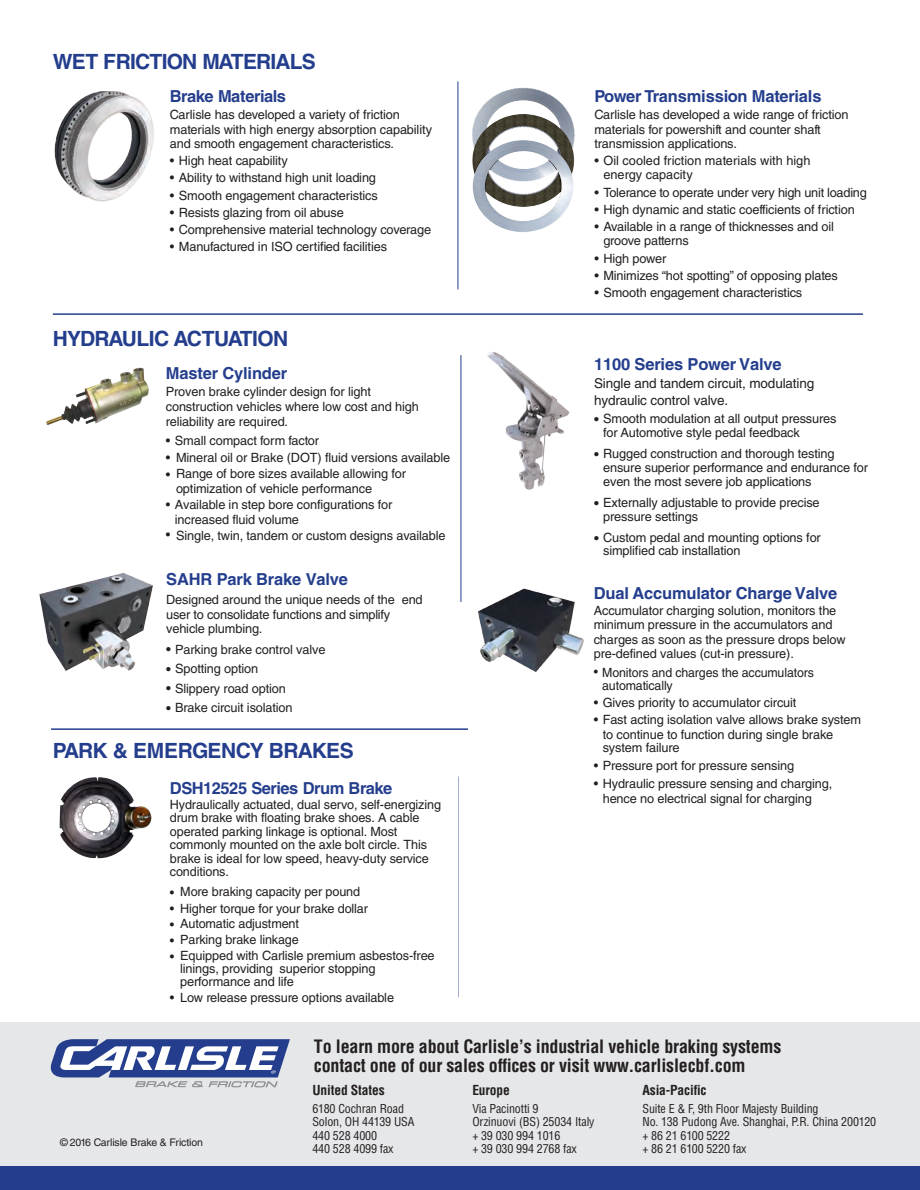
<style>
.page{position:relative;width:920px;height:1190px;background:#fff}
.page>*{position:absolute;margin:0;border:0;box-sizing:border-box;transform-origin:0 0}
.t1{font:700 21px "Helvetica LT Std";letter-spacing:-.035em;color:#243e8d}
.t2{font:700 condensed 18px/19.5px "Helvetica LT Std";letter-spacing:-.01em;color:#231f20}
.t3{font:700 16.5px "Helvetica LT Std";letter-spacing:-.01em;color:#243e8d}
.t4{font:700 16.5px "Helvetica LT Std";letter-spacing:-.03em;color:#243e8d}
.t5{font:13.5px/16.6px "Helvetica LT Std";letter-spacing:-.01em;color:#231f20}
.t6{font:700 condensed 13.5px "Helvetica LT Std";letter-spacing:-.01em;color:#231f20}
.t7{font:12.75px/14.2px "Helvetica LT Std";letter-spacing:-.01em;color:#231f20}
.t8{font:condensed 12px/13.5px "Helvetica LT Std";letter-spacing:-.01em;color:#231f20}
.t9{font:10.5px "Helvetica LT Std";letter-spacing:-.01em;color:#231f20}
.s1{font-size:13.5px}
.s2{font-size:12.3px}
</style>
<div class="page">
<div style="left:0;top:1022px;width:920px;height:145px;background:#e6e7e9"></div>
<div style="left:0;top:1166px;width:920px;height:23px;background:#243e8d"></div>
<svg style="left:51px;top:1039px;width:239px;height:48px"></svg>
<img style="left:54px;top:91px;width:100px;height:111px">
<img style="left:472px;top:87px;width:103px;height:145px">
<hr style="left:458px;top:81px;width:1px;height:208px;background:#243e8d">
<hr style="left:53px;top:313px;width:810px;height:2px;background:#243e8d">
<hr style="left:461px;top:355px;width:1px;height:246px;background:#243e8d">
<hr style="left:51px;top:728px;width:417px;height:1px;background:#243e8d">
<hr style="left:458px;top:776px;width:1px;height:221px;background:#243e8d">
<img style="left:487px;top:352px;width:83px;height:138px">
<img style="left:59px;top:777px;width:93px;height:82px">
<img style="left:46px;top:367px;width:103px;height:58px">
<img style="left:39px;top:573px;width:114px;height:98px">
<img style="left:477px;top:588px;width:107px;height:84px">
<h1 class="t1" style="left:53px;top:49px;width:264px">WET FRICTION MATERIALS</h1>
<p class="t4" style="left:170px;top:86px;width:118px">Brake Materials</p>
<p class="t7" style="left:170px;top:108px;width:264px">Carlisle has developed a variety of friction materials with high energy absorption capability and smooth engagement characteristics.</p>
<p class="t7" style="left:170px;top:153px;width:120px">• High heat capability</p>
<p class="t7" style="left:170px;top:171px;width:208px">• Ability to withstand high unit loading</p>
<p class="t7" style="left:170px;top:188px;width:209px">• Smooth engagement characteristics</p>
<p class="t7" style="left:170px;top:205px;width:175px">• Resists glazing from oil abuse</p>
<p class="t7" style="left:170px;top:222px;width:263px">• Comprehensive material technology coverage</p>
<p class="t7" style="left:170px;top:240px;width:219px">• Manufactured in ISO certified facilities</p>
<h1 class="t1" style="left:53px;top:326px;width:237px">HYDRAULIC ACTUATION</h1>
<p class="t3" style="left:166px;top:363px;width:123px">Master Cylinder</p>
<p class="t7" style="left:166px;top:383px;width:255px;line-height:15.3px">Proven brake cylinder design for light construction vehicles where low cost and high reliability are required.</p>
<p class="t7" style="left:166px;top:433px;width:155px">• Small compact form factor</p>
<p class="t7" style="left:166px;top:450px;width:286px">• Mineral oil or Brake (DOT) fluid versions available</p>
<p class="t7" style="left:176px;top:465px;width:232px;line-height:15.5px;text-indent:-10px">• Range of bore sizes available allowing for optimization of vehicle performance</p>
<p class="t7" style="left:175px;top:497px;width:219px;text-indent:-9px">• Available in step bore configurations for increased fluid volume</p>
<p class="t7" style="left:166px;top:528px;width:281px">• Single, twin, tandem or custom designs available</p>
<p class="t3" style="left:166px;top:569px;width:183px">SAHR Park Brake Valve</p>
<p class="t7" style="left:166px;top:593px;width:258px">Designed around the unique needs of the end user to consolidate functions and simplify vehicle plumbing.</p>
<p class="t7" style="left:166px;top:642px;width:161px"><span class="s1">•</span> Parking brake control valve</p>
<p class="t7" style="left:166px;top:661px;width:94px"><span class="s1">•</span> Spotting option</p>
<p class="t7" style="left:166px;top:681px;width:121px"><span class="s1">•</span> Slippery road option</p>
<p class="t7" style="left:166px;top:700px;width:128px"><span class="s1">•</span> Brake circuit isolation</p>
<h1 class="t1" style="left:53px;top:738px;width:303px">PARK &amp; EMERGENCY BRAKES</h1>
<p class="t4" style="left:170px;top:778px;width:224px">DSH12525 Series Drum Brake</p>
<p class="t7" style="left:170px;top:797px;width:273px;line-height:13.4px">Hydraulically actuated, dual servo, self-energizing drum brake with floating brake shoes. A cable operated parking linkage is optional. Most commonly mounted on the axle bolt circle. This brake is ideal for low speed, heavy-duty service conditions.</p>
<p class="t7" style="left:170px;top:884px;width:192px">• More braking capacity per pound</p>
<p class="t7" style="left:170px;top:900px;width:200px">• Higher torque for your brake dollar</p>
<p class="t7" style="left:170px;top:916px;width:131px">• Automatic adjustment</p>
<p class="t7" style="left:170px;top:932px;width:131px">• Parking brake linkage</p>
<p class="t7" style="left:180px;top:949px;width:256px;line-height:12.8px;text-indent:-10px">• Equipped with Carlisle premium asbestos-free linings, providing superior stopping performance and life</p>
<p class="t7" style="left:170px;top:990px;width:226px">• Low release pressure options available</p>
<p class="t3" style="left:594px;top:86px;width:229px">Power Transmission Materials</p>
<p class="t7" style="left:594px;top:108px;width:256px">Carlisle has developed a wide range of friction materials for powershift and counter shaft transmission applications.</p>
<p class="t7" style="left:603px;top:153px;width:209px;text-indent:-9px">• Oil cooled friction materials with high energy capacity</p>
<p class="t7" style="left:594px;top:185px;width:274px">• Tolerance to operate under very high unit loading</p>
<p class="t7" style="left:594px;top:202px;width:262px">• High dynamic and static coefficients of friction</p>
<p class="t7" style="left:603px;top:219px;width:232px;text-indent:-9px">• Available in a range of thicknesses and oil groove patterns</p>
<p class="t7" style="left:594px;top:251px;width:74px">• High power</p>
<p class="t7" style="left:594px;top:268px;width:245px">• Minimizes “hot spotting” of opposing plates</p>
<p class="t7" style="left:594px;top:285px;width:209px">• Smooth engagement characteristics</p>
<p class="t3" style="left:594px;top:354px;width:189px">1100 Series Power Valve</p>
<p class="t5" style="left:594px;top:375px;width:222px">Single and tandem circuit, modulating hydraulic control valve.</p>
<p class="t7" style="left:603px;top:412px;width:235px;line-height:13.5px;text-indent:-9px"><span class="s1">•</span> Smooth modulation at all output pressures for Automotive style pedal feedback</p>
<p class="t7" style="left:603px;top:446px;width:266px;line-height:13.8px;text-indent:-9px"><span class="s1">•</span> Rugged construction and thorough testing ensure superior performance and endurance for even the most severe job applications</p>
<p class="t7" style="left:603px;top:496px;width:218px;line-height:13.5px;text-indent:-9px"><span class="s1">•</span> Externally adjustable to provide precise pressure settings</p>
<p class="t7" style="left:603px;top:530px;width:219px;line-height:13.5px;text-indent:-9px"><span class="s1">•</span> Custom pedal and mounting options for simplified cab installation</p>
<p class="t3" style="left:594px;top:583px;width:245px">Dual Accumulator Charge Valve</p>
<p class="t7" style="left:594px;top:603px;width:253px">Accumulator charging solution, monitors the minimum pressure in the accumulators and charges as soon as the pressure drops below pre-defined values (cut-in pressure).</p>
<p class="t7" style="left:602px;top:665px;width:213px;line-height:13px;text-indent:-9px"><span class="s2">•</span> Monitors and charges the accumulators automatically</p>
<p class="t7" style="left:594px;top:695px;width:204px">• Gives priority to accumulator circuit</p>
<p class="t7" style="left:603px;top:713px;width:260px;text-indent:-9px">• Fast acting isolation valve allows brake system to continue to function during single brake system failure</p>
<p class="t7" style="left:594px;top:758px;width:202px">• Pressure port for pressure sensing</p>
<p class="t7" style="left:603px;top:775px;width:231px;line-height:15.8px;text-indent:-9px">• Hydraulic pressure sensing and charging, hence no electrical signal for charging</p>
<p class="t9" style="left:60px;top:1135px;width:144px">© 2016 Carlisle Brake &amp; Friction</p>
<h2 class="t2" style="left:314px;top:1036px;width:469px">To learn more about Carlisle’s industrial vehicle braking systems contact one of our sales offices or visit www.carlislecbf.com</h2>
<p class="t6" style="left:312px;top:1081px;width:74px">United States</p>
<p class="t8" style="left:312px;top:1101px;width:104px">6180 Cochran Road<br>Solon, OH 44139 USA<br>440 528 4000<br>440 528 4099 fax</p>
<p class="t6" style="left:472px;top:1081px;width:39px">Europe</p>
<p class="t8" style="left:472px;top:1101px;width:124px">Via Pacinotti 9<br>Orzinuovi (BS) 25034 Italy + 39 030 994 1016<br>+ 39 030 994 2768 fax</p>
<p class="t6" style="left:642px;top:1081px;width:65px">Asia-Pacific</p>
<p class="t8" style="left:642px;top:1101px;width:235px">Suite E &amp; F, 9th Floor Majesty Building<br>No. 138 Pudong Ave. Shanghai, P.R. China 200120 + 86 21 6100 5222<br>+ 86 21 6100 5220 fax</p>
</div>
